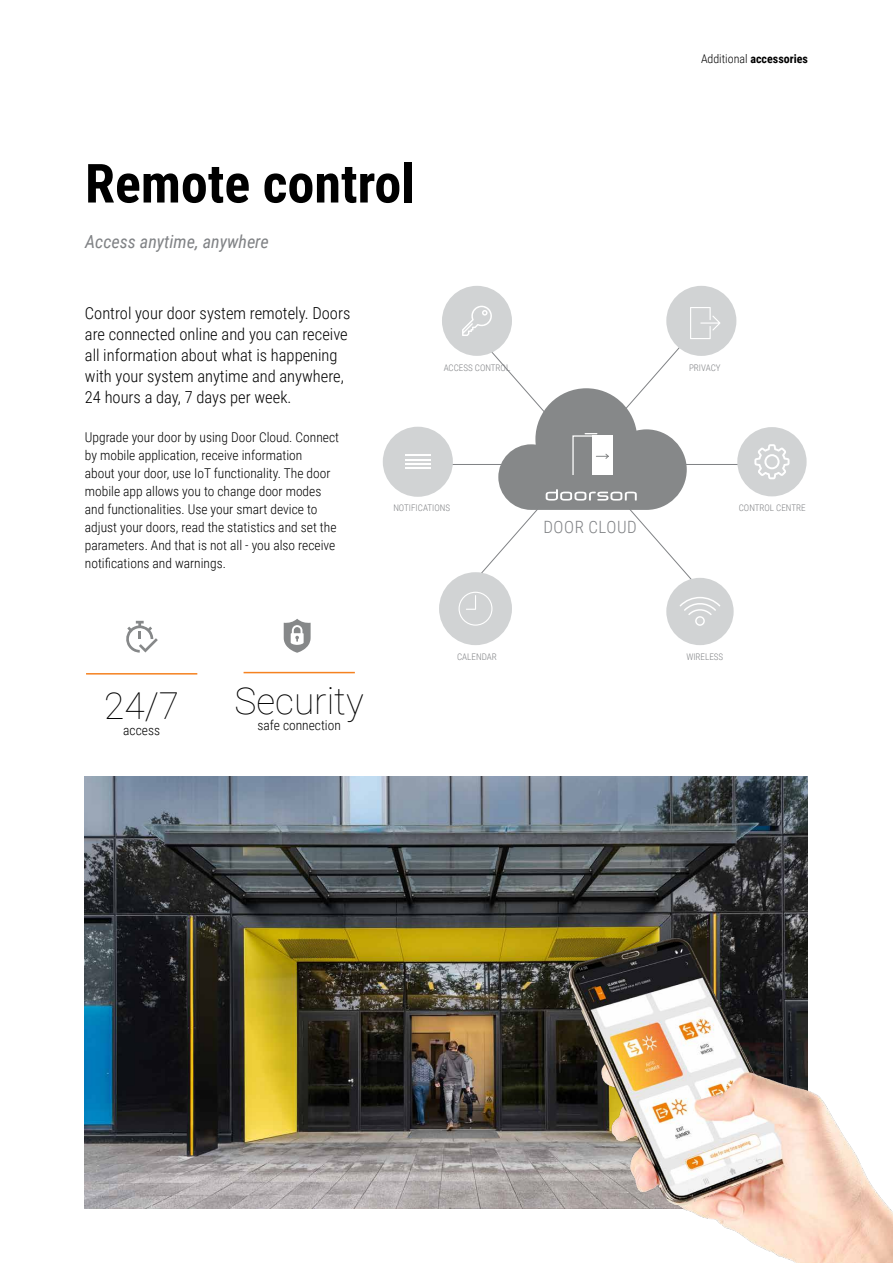
<style>
.page{position:relative;width:893px;height:1263px;background:#fff}
.page>*{position:absolute;margin:0;border:0;box-sizing:border-box;transform-origin:0 0}
.t1{font:700 54px "Roboto Condensed";color:#000}
.t2{font:100 37.05px "Roboto";color:#000}
.t3{font:italic 18px "Roboto Condensed";color:#808285}
.t4{font:300 16.95px "Roboto Condensed";letter-spacing:.035em;color:#808285}
.t5{font:300 16.5px/21px "Roboto Condensed";color:#000}
.t6{font:300 13.5px/18px "Roboto Condensed";color:#000}
.t7{font:700 12px "Roboto Condensed";color:#000}
.t8{font:300 9.15px "Roboto Condensed";color:#808285}
.s1{font-weight:300}
</style>
<div class="page">
<hr style="left:244px;top:672px;width:111px;height:1px;background:#f58220">
<svg style="left:284px;top:619px;width:27px;height:34px"></svg>
<hr style="left:86px;top:673px;width:111px;height:1px;background:#f58220">
<svg style="left:126px;top:621px;width:32px;height:32px"></svg>
<img style="left:85px;top:776px;width:723px;height:433px">
<hr style="left:435px;top:464px;width:310px;height:1px;background:#808285">
<svg style="left:482px;top:348px;width:201px;height:225px"></svg>
<svg style="left:498px;top:388px;width:189px;height:122px"></svg>
<div style="left:666px;top:286px;width:70px;height:70px;background:#d1d3d4;border-radius:50%"></div>
<svg style="left:690px;top:307px;width:30px;height:32px"></svg>
<div style="left:439px;top:572px;width:73px;height:73px;background:#d1d3d4;border-radius:50%"></div>
<svg style="left:458px;top:592px;width:34px;height:34px"></svg>
<div style="left:442px;top:286px;width:70px;height:70px;background:#d1d3d4;border-radius:50%"></div>
<svg style="left:462px;top:306px;width:30px;height:30px"></svg>
<div style="left:666px;top:578px;width:68px;height:67px;background:#d1d3d4;border-radius:50%"></div>
<svg style="left:680px;top:597px;width:40px;height:29px"></svg>
<div style="left:383px;top:427px;width:70px;height:70px;background:#d1d3d4;border-radius:50%"></div>
<svg style="left:405px;top:455px;width:26px;height:13px"></svg>
<div style="left:737px;top:427px;width:70px;height:69px;background:#d1d3d4;border-radius:50%"></div>
<svg style="left:754px;top:444px;width:35px;height:35px"></svg>
<img style="left:420px;top:925px;width:473px;height:338px">
<h1 class="t1" style="left:85px;top:145px;width:331px">Remote control</h1>
<h3 class="t3" style="left:85px;top:228px;width:185px">Access anytime, anywhere</h3>
<p class="t5" style="left:85px;top:302px;width:267px">Control your door system remotely. Doors are connected online and you can receive all information about what is happening with your system anytime and anywhere, 24 hours a day, 7 days per week.</p>
<p class="t6" style="left:85px;top:428px;width:256px">Upgrade your door by using Door Cloud. Connect by mobile application, receive information<br>about your door, use IoT functionality. The door mobile app allows you to change door modes and functionalities. Use your smart device to adjust your doors, read the statistics and set the parameters. And that is not all - you also receive notifications and warnings.</p>
<p class="t8" style="left:444px;top:361px;width:68px">ACCESS CONTROL</p>
<p class="t8" style="left:393px;top:502px;width:58px">NOTIFICATIONS</p>
<h2 class="t2" style="left:104px;top:680px;width:77px">24/7</h2>
<p class="t6" style="left:123px;top:721px;width:38px">access</p>
<h2 class="t2" style="left:235px;top:674px;width:131px">Security</h2>
<p class="t6" style="left:257px;top:715px;width:85px">safe connection</p>
<p class="t8" style="left:457px;top:651px;width:41px">CALENDAR</p>
<p class="t4" style="left:543px;top:515px;width:95px">DOOR CLOUD</p>
<p class="t7" style="left:701px;top:50px;width:108px"><span class="s1">Additional</span> accessories</p>
<p class="t8" style="left:689px;top:361px;width:33px">PRIVACY</p>
<p class="t8" style="left:739px;top:502px;width:68px">CONTROL CENTRE</p>
<p class="t8" style="left:686px;top:651px;width:38px">WIRELESS</p>
</div>
